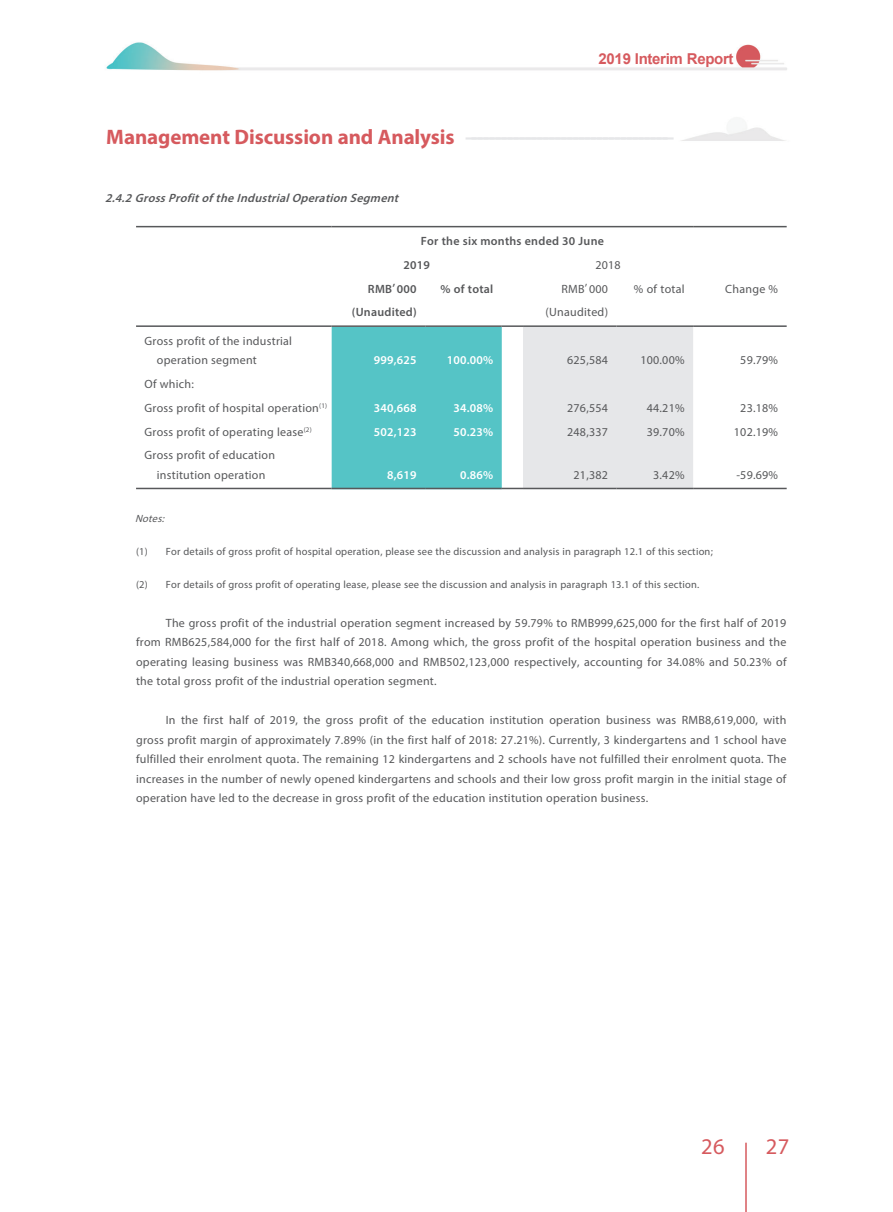
<style>
.page{position:relative;width:893px;height:1212px;background:#fff}
.page>*{position:absolute;margin:0;border:0;box-sizing:border-box;transform-origin:0 0}
.t1{font:22.5px "Myriad Pro";color:#d65a5e}
.t2{font:700 21px "Myriad Pro";color:#e6e7e9;scale:2 1}
.t3{font:700 15px "Arial";letter-spacing:-.02em;color:#d65a5e}
.t4{font:12px/19.5px "Myriad Pro";letter-spacing:.02em;color:#57585a}
.t5{font:600 12px/23.7px "Myriad Pro";letter-spacing:.02em;color:#57585a}
.t6{font:600 12px "Myriad Pro";letter-spacing:.02em;color:#fff}
.t7{font:italic 600 12px "Myriad Pro";color:#57585a}
.t8{font:10.5px "Myriad Pro";letter-spacing:.02em;color:#57585a}
.t9{font:italic 10.5px "Myriad Pro";color:#57585a}
.s1{color:#d65a5e}
</style>
<div class="page">
<img style="left:106px;top:42px;width:681px;height:1101px">
<hr style="left:745px;top:1143px;width:2px;height:69px;background:#d65a5e">
<hr style="left:136px;top:226px;width:196px;height:1px;background:#57585a">
<hr style="left:332px;top:226px;width:361px;height:1px;background:#57585a">
<hr style="left:693px;top:226px;width:94px;height:1px;background:#57585a">
<hr style="left:136px;top:325px;width:196px;height:2px;background:#57585a">
<hr style="left:332px;top:325px;width:93px;height:2px;background:#57585a">
<hr style="left:425px;top:325px;width:77px;height:2px;background:#57585a">
<hr style="left:502px;top:325px;width:21px;height:2px;background:#57585a">
<hr style="left:523px;top:325px;width:94px;height:2px;background:#57585a">
<hr style="left:617px;top:325px;width:76px;height:2px;background:#57585a">
<hr style="left:693px;top:325px;width:94px;height:2px;background:#57585a">
<hr style="left:136px;top:488px;width:196px;height:1px;background:#57585a">
<svg style="left:332px;top:327px;width:361px;height:162px;background:#a2d7d9"></svg>
<hr style="left:523px;top:488px;width:94px;height:1px;background:#57585a">
<hr style="left:617px;top:488px;width:76px;height:1px;background:#57585a">
<hr style="left:693px;top:488px;width:94px;height:1px;background:#57585a">
<p class="t3" style="left:599px;top:49px;width:136px">2019 Interim Report</p>
<h2 class="t2" style="left:106px;top:124px;width:286px"><span class="s1">M a n a g e m e n t D i s c u s s i o n a n d A n a l y s i s</span> ----------------------------------</h2>
<p class="t7" style="left:105px;top:190px;width:298px">2.4.2GrossProfitoftheIndustrialOperation Segment</p>
<p class="t5" style="left:403px;top:229px;width:202px;text-indent:17px">For the six months ended 30 June<br>2019</p>
<p class="t4" style="left:595px;top:255px;width:27px">2018</p>
<p class="t4" style="left:157px;top:331px;width:137px;text-indent:-12px">Gross profit of the industrial operation segment</p>
<p class="t4" style="left:145px;top:372px;width:184px;line-height:23.7px">Of which:<br>Gross profit of hospital operation<sup>(1)</sup></p>
<p class="t5" style="left:368px;top:276px;width:50px">RMB’ 000</p>
<p class="t5" style="left:440px;top:276px;width:54px">% of total</p>
<p class="t4" style="left:561px;top:279px;width:48px">RMB’ 000</p>
<p class="t4" style="left:634px;top:279px;width:52px">% of total</p>
<p class="t4" style="left:725px;top:279px;width:54px">Change %</p>
<p class="t5" style="left:352px;top:300px;width:66px">(Unaudited)</p>
<p class="t4" style="left:546px;top:302px;width:64px">(Unaudited)</p>
<p class="t6" style="left:374px;top:353px;width:44px">999,625</p>
<p class="t6" style="left:447px;top:353px;width:48px">100.00%</p>
<p class="t4" style="left:567px;top:350px;width:42px">625,584</p>
<p class="t4" style="left:640px;top:350px;width:46px">100.00%</p>
<p class="t4" style="left:740px;top:350px;width:39px">59.79%</p>
<p class="t6" style="left:374px;top:400px;width:44px">340,668</p>
<p class="t6" style="left:453px;top:400px;width:41px">34.08%</p>
<p class="t4" style="left:567px;top:398px;width:42px">276,554</p>
<p class="t4" style="left:647px;top:398px;width:39px">44.21%</p>
<p class="t4" style="left:740px;top:398px;width:39px">23.18%</p>
<p class="t4" style="left:145px;top:421px;width:169px">Gross profit of operating lease<sup>(2)</sup></p>
<p class="t6" style="left:374px;top:424px;width:44px">502,123</p>
<p class="t6" style="left:453px;top:424px;width:41px">50.23%</p>
<p class="t4" style="left:567px;top:421px;width:42px">248,337</p>
<p class="t4" style="left:647px;top:421px;width:39px">39.70%</p>
<p class="t4" style="left:734px;top:421px;width:46px">102.19%</p>
<p class="t4" style="left:145px;top:445px;width:132px;text-align:center">Gross profit of education institution operation</p>
<p class="t6" style="left:387px;top:467px;width:31px">8,619</p>
<p class="t6" style="left:460px;top:467px;width:35px">0.86%</p>
<p class="t4" style="left:573px;top:465px;width:36px">21,382</p>
<p class="t4" style="left:653px;top:465px;width:33px">3.42%</p>
<p class="t4" style="left:736px;top:465px;width:43px">-59.69%</p>
<p class="t9" style="left:135px;top:512px;width:34px">Notes:</p>
<p class="t8" style="left:136px;top:545px;width:578px">(1) For details of gross profit of hospital operation, please see the discussion and analysis in paragraph 12.1 of this section;</p>
<p class="t8" style="left:136px;top:578px;width:565px">(2) For details of gross profit of operating lease, please see the discussion and analysis in paragraph 13.1 of this section.</p>
<p class="t4" style="left:136px;top:613px;width:652px;text-align:justify;text-indent:30px">The gross profit of the industrial operation segment increased by 59.79% to RMB999,625,000 for the first half of 2019 from RMB625,584,000 for the first half of 2018. Among which, the gross profit of the hospital operation business and the operating leasing business was RMB340,668,000 and RMB502,123,000 respectively, accounting for 34.08% and 50.23% of the total gross profit of the industrial operation segment.</p>
<p class="t4" style="left:136px;top:710px;width:652px;text-align:justify;text-indent:30px">In the first half of 2019, the gross profit of the education institution operation business was RMB8,619,000, with gross profit margin of approximately 7.89% (in the first half of 2018: 27.21%). Currently, 3 kindergartens and 1 school have fulfilled their enrolment quota. The remaining 12 kindergartens and 2 schools have not fulfilled their enrolment quota. The increases in the number of newly opened kindergartens and schools and their low gross profit margin in the initial stage of operation have led to the decrease in gross profit of the education institution operation business.</p>
<h1 class="t1" style="left:701px;top:1133px;width:25px">26</h1>
<h1 class="t1" style="left:766px;top:1133px;width:25px">27</h1>
</div>
